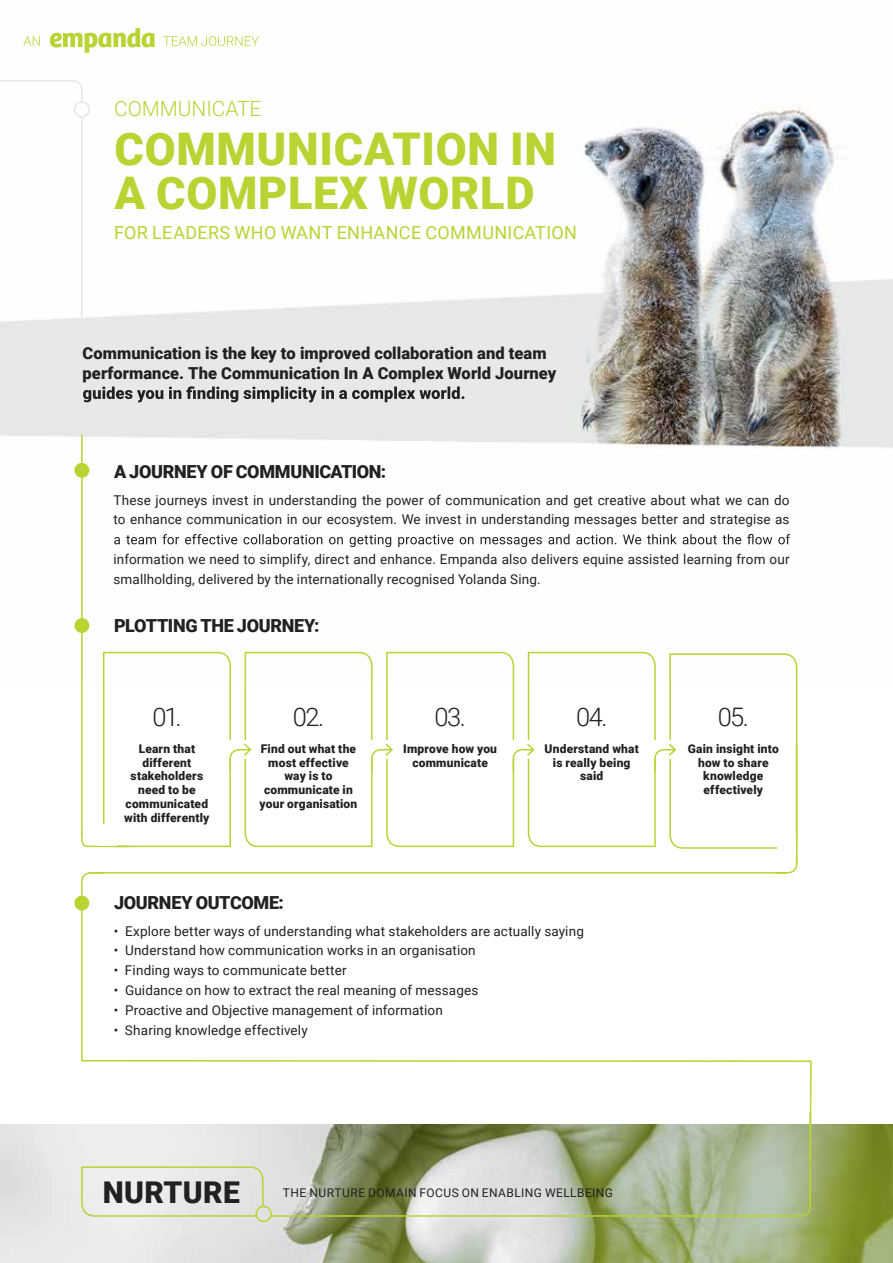
<style>
.page{position:relative;width:893px;height:1263px;background:#fff}
.page>*{position:absolute;margin:0;border:0;box-sizing:border-box;transform-origin:0 0}
.t1{font:900 45px/43.8px "Roboto";letter-spacing:.015em;color:#b7d433}
.t2{font:900 30px "Roboto";letter-spacing:.01em;color:#212121}
.t3{font:300 25.5px "Roboto";letter-spacing:-.055em;color:#212121}
.t4{font:300 21px "Roboto";letter-spacing:-.005em;color:#b7d433}
.t5{font:900 18px "Roboto";letter-spacing:-.02em;color:#212121}
.t6{font:18px "Roboto";letter-spacing:.015em;color:#b7d433}
.t7{font:900 16.5px/19.8px "Roboto";letter-spacing:.005em;color:#212121}
.t8{font:13.5px/19.8px "Roboto";letter-spacing:.01em;color:#212121}
.t9{font:900 12px/13.8px "Roboto";letter-spacing:.015em;color:#212121;text-align:center}
.t10{font:12px "Roboto";letter-spacing:.035em;color:#212121}
</style>
<div class="page">
<img style="left:0;top:104px;width:893px;height:529px">
<img style="left:0;top:1124px;width:893px;height:139px">
<div style="left:74px;top:896px;width:15px;height:14px;background:#b7d433;border-radius:50%"></div>
<div style="left:74px;top:463px;width:15px;height:15px;background:#b7d433;border-radius:50%"></div>
<div style="left:74px;top:618px;width:15px;height:15px;background:#b7d433;border-radius:50%"></div>
<hr style="left:81px;top:435px;width:2px;height:400px;background:#b7d433">
<hr style="left:81px;top:118px;width:2px;height:199px;background:#e5e6e5">
<div style="left:74px;top:101px;width:16px;height:17px;border:2px solid #e5e6e5;border-radius:50%"></div>
<svg style="left:83px;top:386px;width:381px;height:16px;background:#a4a4a4"></svg>
<svg style="left:114px;top:534px;width:676px;height:13px"></svg>
<svg style="left:0;top:80px;width:83px;height:24px"></svg>
<svg style="left:80px;top:1206px;width:732px;height:11px;background:#bec9a0"></svg>
<svg style="left:81px;top:651px;width:717px;height:242px"></svg>
<div style="left:778px;top:836px;width:18px;height:22px;background:#fff"></div>
<div style="left:256px;top:1206px;width:15px;height:15px;background:#e0e0e0;border-radius:50%"></div>
<div style="left:255px;top:1206px;width:17px;height:16px;border:2px solid #b7d433;border-radius:50%"></div>
<svg style="left:23px;top:28px;width:236px;height:25px"></svg>
<svg style="left:80px;top:893px;width:732px;height:313px"></svg>
<h3 class="t4" style="left:114px;top:94px;width:149px">COMMUNICATE</h3>
<h1 class="t1" style="left:115px;top:125px;width:443px">COMMUNICATION IN<br>A COMPLEX WORLD</h1>
<h3 class="t6" style="left:114px;top:220px;width:464px">FOR LEADERS WHO WANT ENHANCE COMMUNICATION</h3>
<p class="t7" style="left:83px;top:343px;width:475px">Communication is the key to improved collaboration and team performance. The Communication In A Complex World Journey</p>
<h3 class="t5" style="left:114px;top:459px;width:274px">A JOURNEY OF COMMUNICATION:</h3>
<p class="t8" style="left:113px;top:489px;width:678px">These journeys invest in understanding the power of communication and get creative about what we can do to enhance communication in our ecosystem. We invest in understanding messages better and strategise as</p>
<p class="t8" style="left:113px;top:549px;width:678px">information we need to simplify, direct and enhance. Empanda also delivers equine assisted learning from our smallholding, delivered by the internationally recognised Yolanda Sing.</p>
<h3 class="t5" style="left:114px;top:613px;width:207px">PLOTTING THE JOURNEY:</h3>
<h3 class="t3" style="left:152px;top:699px;width:31px">01.</h3>
<h3 class="t3" style="left:293px;top:699px;width:33px">02.</h3>
<h3 class="t3" style="left:434px;top:699px;width:33px">03.</h3>
<h3 class="t3" style="left:576px;top:699px;width:33px">04.</h3>
<h3 class="t3" style="left:718px;top:699px;width:32px">05.</h3>
<p class="t9" style="left:124px;top:741px;width:87px">Learn that different stakeholders need to be communicated with differently</p>
<p class="t9" style="left:260px;top:741px;width:99px">Find out what the most effective way is to communicate in your organisation</p>
<p class="t9" style="left:403px;top:741px;width:95px">Improve how you communicate</p>
<p class="t9" style="left:545px;top:741px;width:96px">Understand what is really being said</p>
<p class="t9" style="left:688px;top:741px;width:92px">Gain insight into how to share knowledge effectively</p>
<h3 class="t5" style="left:114px;top:890px;width:171px">JOURNEY OUTCOME:</h3>
<p class="t8" style="left:114px;top:920px;width:472px">• Explore better ways of understanding what stakeholders are actually saying</p>
<p class="t8" style="left:114px;top:940px;width:363px">• Understand how communication works in an organisation</p>
<p class="t8" style="left:114px;top:960px;width:234px">• Finding ways to communicate better</p>
<p class="t8" style="left:114px;top:980px;width:366px">• Guidance on how to extract the real meaning of messages</p>
<p class="t8" style="left:114px;top:1000px;width:330px">• Proactive and Objective management of information</p>
<p class="t8" style="left:114px;top:1019px;width:196px">• Sharing knowledge effectively</p>
<h2 class="t2" style="left:103px;top:1171px;width:139px">NURTURE</h2>
<p class="t10" style="left:283px;top:1184px;width:332px">THE NURTURE DOMAIN FOCUS ON ENABLING WELLBEING</p>
</div>
